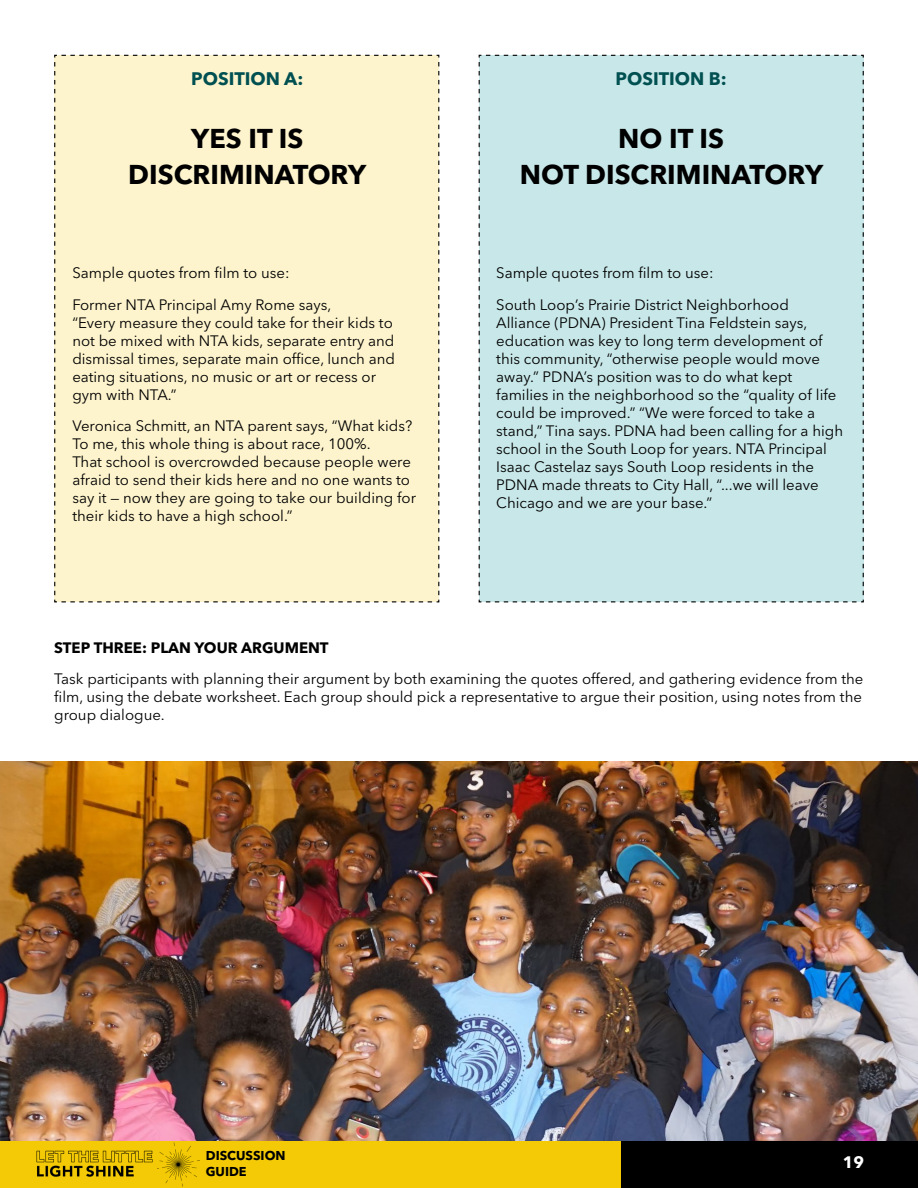
<style>
.page{position:relative;width:918px;height:1188px;background:#fff}
.page>*{position:absolute;margin:0;border:0;box-sizing:border-box;transform-origin:0 0}
.t1{font:700 27px/36px "Avenir Next LT Pro";color:#000;text-align:center}
.t2{font:700 18px "Avenir Next LT Pro";color:#005052}
.t3{font:700 16.5px "Avenir Next LT Pro";color:#fff}
.t4{font:15px/18px "Avenir Next LT Pro";color:#000}
.t5{font:700 15px "Avenir Next LT Pro";color:#000}
.t6{font:700 12.75px/15.3px "Avenir Next LT Pro";color:#000}
</style>
<div class="page">
<div style="left:0;top:1140px;width:621px;height:48px;background:#f3ca05"></div>
<img style="left:36px;top:1150px;width:117px;height:27px">
<img style="left:157px;top:1140px;width:42px;height:47px">
<div style="left:621px;top:1140px;width:297px;height:48px;background:#000"></div>
<div style="left:54px;top:54px;width:386px;height:549px;background:#fdf4cd"></div>
<div style="left:478px;top:54px;width:386px;height:549px;background:#c8e7e8"></div>
<img style="left:0;top:761px;width:918px;height:379px">
<p class="t2" style="left:191px;top:68px;width:114px">POSITION A:</p>
<h1 class="t1" style="left:128px;top:120px;width:240px">YES IT IS<br>DISCRIMINATORY</h1>
<p class="t4" style="left:72px;top:257px;width:261px;line-height:31.5px">Sample quotes from film to use:<br>Former NTA Principal Amy Rome says,</p>
<p class="t4" style="left:72px;top:314px;width:324px">“Every measure they could take for their kids to not be mixed with NTA kids, separate entry and dismissal times, separate main office, lunch and eating situations, no music or art or recess or gym with NTA.”</p>
<p class="t4" style="left:72px;top:417px;width:345px">Veronica Schmitt, an NTA parent says, “What kids?<br>To me, this whole thing is about race, 100%.<br>That school is overcrowded because people were afraid to send their kids here and no one wants to say it — now they are going to take our building for their kids to have a high school.”</p>
<p class="t2" style="left:616px;top:68px;width:113px">POSITION B:</p>
<h1 class="t1" style="left:520px;top:120px;width:305px">NO IT IS<br>NOT DISCRIMINATORY</h1>
<p class="t4" style="left:496px;top:257px;width:294px;line-height:31.5px">Sample quotes from film to use:<br>South Loop’s Prairie District Neighborhood</p>
<p class="t4" style="left:496px;top:314px;width:348px">Alliance (PDNA) President Tina Feldstein says, education was key to long term development of this community, “otherwise people would move away.” PDNA’s position was to do what kept families in the neighborhood so the “quality of life could be improved.” “We were forced to take a stand,” Tina says. PDNA had been calling for a high school in the South Loop for years. NTA Principal Isaac Castelaz says South Loop residents in the PDNA made threats to City Hall, “...we will leave Chicago and we are your base.”</p>
<p class="t5" style="left:54px;top:638px;width:276px">STEP THREE: PLAN YOUR ARGUMENT</p>
<p class="t4" style="left:54px;top:670px;width:811px;text-align:justify">Task participants with planning their argument by both examining the quotes offered, and gathering evidence from the film, using the debate worksheet. Each group should pick a representative to argue their position, using notes from the group dialogue.</p>
<p class="t6" style="left:206px;top:1148px;width:81px">DISCUSSION<br>GUIDE</p>
<p class="t3" style="left:843px;top:1152px;width:23px">19</p>
</div>
